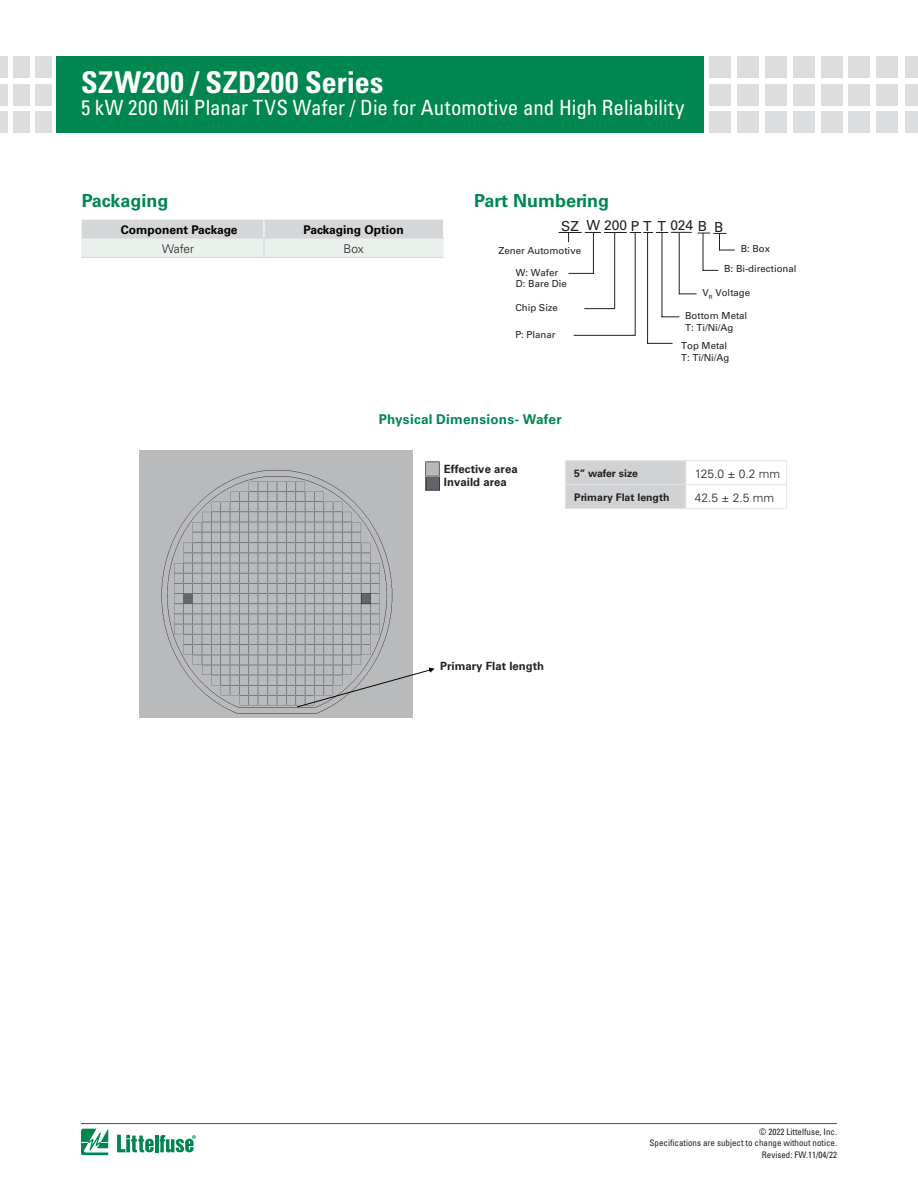
<style>
.page{position:relative;width:918px;height:1188px;background:#fff}
.page>*{position:absolute;margin:0;border:0;box-sizing:border-box;transform-origin:0 0}
.t1{font:700 condensed 30px "Univers LT Std";letter-spacing:.02em;color:#fff}
.t2{font:condensed 21px "Univers LT Std";color:#fff}
.t3{font:700 18px "Univers LT Std";color:#008751}
.image{font:13.8px "Univers LT Std";color:#231f20}
.t4{font:700 13.5px "Univers LT Std";letter-spacing:.015em;color:#008751}
.table_hd{font:700 12px "Univers LT Std";color:#000}
.Table_txt_45L_8_9{font:300 12px "Univers LT Std";color:#231f20}
.table_txt_left{font:300 12px "Univers LT Std";letter-spacing:-.02em;color:#231f20}
.table_txt{font:300 12px "Univers LT Std";color:#231f20}
.image-2{font:700 11.4px "Univers LT Std";letter-spacing:.005em;color:#231f20}
.Table_txt_55_Roman_8{font:700 10.5px "Univers LT Std";color:#231f20}
.image-3{font:9.6px/11.6px "Univers LT Std";color:#231f20}
.t5{font:condensed 9px/10.8px "Univers LT Std";color:#231f20;text-align:right}
</style>
<div class="page">
<div style="left:877px;top:56px;width:21px;height:21px;background:#dcdddf"></div>
<div style="left:877px;top:84px;width:21px;height:21px;background:#dcdddf"></div>
<div style="left:877px;top:112px;width:21px;height:21px;background:#dcdddf"></div>
<div style="left:710px;top:56px;width:21px;height:21px;background:#dcdddf"></div>
<div style="left:710px;top:84px;width:21px;height:21px;background:#dcdddf"></div>
<div style="left:710px;top:112px;width:21px;height:21px;background:#dcdddf"></div>
<div style="left:737px;top:56px;width:22px;height:21px;background:#dcdddf"></div>
<div style="left:737px;top:84px;width:22px;height:21px;background:#dcdddf"></div>
<div style="left:737px;top:112px;width:22px;height:21px;background:#dcdddf"></div>
<div style="left:793px;top:56px;width:21px;height:21px;background:#dcdddf"></div>
<div style="left:793px;top:84px;width:21px;height:21px;background:#dcdddf"></div>
<div style="left:793px;top:112px;width:21px;height:21px;background:#dcdddf"></div>
<div style="left:765px;top:56px;width:22px;height:21px;background:#dcdddf"></div>
<div style="left:765px;top:84px;width:22px;height:21px;background:#dcdddf"></div>
<div style="left:765px;top:112px;width:22px;height:21px;background:#dcdddf"></div>
<div style="left:821px;top:56px;width:21px;height:21px;background:#dcdddf"></div>
<div style="left:821px;top:84px;width:21px;height:21px;background:#dcdddf"></div>
<div style="left:821px;top:112px;width:21px;height:21px;background:#dcdddf"></div>
<div style="left:849px;top:56px;width:21px;height:21px;background:#dcdddf"></div>
<div style="left:849px;top:84px;width:21px;height:21px;background:#dcdddf"></div>
<div style="left:849px;top:112px;width:21px;height:21px;background:#dcdddf"></div>
<div style="left:905px;top:56px;width:13px;height:21px;background:#dcdddf"></div>
<div style="left:905px;top:84px;width:13px;height:21px;background:#dcdddf"></div>
<div style="left:905px;top:112px;width:13px;height:21px;background:#dcdddf"></div>
<hr style="left:81px;top:1123px;width:756px;height:1px;background:#4b4c4d">
<svg style="left:81px;top:1129px;width:27px;height:26px"></svg>
<hr style="left:155px;top:1135px;width:3px;height:17px;background:#008751">
<svg style="left:160px;top:1135px;width:36px;height:18px"></svg>
<svg style="left:117px;top:1135px;width:37px;height:17px"></svg>
<div style="left:35px;top:56px;width:16px;height:21px;background:#dcdddf"></div>
<div style="left:35px;top:84px;width:16px;height:21px;background:#dcdddf"></div>
<div style="left:35px;top:112px;width:16px;height:21px;background:#dcdddf"></div>
<div style="left:13px;top:56px;width:17px;height:21px;background:#dcdddf"></div>
<div style="left:13px;top:84px;width:17px;height:21px;background:#dcdddf"></div>
<div style="left:13px;top:112px;width:17px;height:21px;background:#dcdddf"></div>
<div style="left:0;top:56px;width:8px;height:21px;background:#dcdddf"></div>
<div style="left:0;top:84px;width:8px;height:21px;background:#dcdddf"></div>
<div style="left:0;top:112px;width:8px;height:21px;background:#dcdddf"></div>
<div style="left:56px;top:56px;width:648px;height:77px;background:#008751"></div>
<hr style="left:565px;top:460px;width:121px;height:1px;background:#e4e5e7">
<hr style="left:686px;top:460px;width:101px;height:1px;background:#e4e5e7">
<hr style="left:686px;top:484px;width:101px;height:1px;background:#e4e5e7">
<div style="left:565px;top:461px;width:122px;height:48px;background:#d1d2d4"></div>
<svg style="left:786px;top:461px;width:1px;height:47px"></svg>
<hr style="left:686px;top:508px;width:101px;height:1px;background:#e4e5e7">
<img style="left:425px;top:462px;width:15px;height:29px">
<img style="left:139px;top:451px;width:273px;height:267px">
<svg style="left:297px;top:668px;width:138px;height:39px"></svg>
<svg style="left:81px;top:219px;width:363px;height:38px;background:#dfe3e2"></svg>
<hr style="left:81px;top:257px;width:183px;height:1px;background:#d5d6d8">
<hr style="left:264px;top:257px;width:180px;height:1px;background:#d5d6d8">
<hr style="left:593px;top:233px;width:1px;height:41px;background:#231f20">
<hr style="left:614px;top:233px;width:1px;height:76px;background:#231f20">
<hr style="left:635px;top:233px;width:1px;height:102px;background:#231f20">
<hr style="left:574px;top:335px;width:61px;height:1px;background:#231f20">
<hr style="left:647px;top:233px;width:1px;height:110px;background:#231f20">
<svg style="left:648px;top:343px;width:24px;height:1px"></svg>
<hr style="left:662px;top:233px;width:1px;height:84px;background:#231f20">
<svg style="left:662px;top:317px;width:17px;height:1px"></svg>
<hr style="left:585px;top:308px;width:30px;height:1px;background:#231f20">
<svg style="left:569px;top:273px;width:24px;height:1px"></svg>
<svg style="left:559px;top:232px;width:133px;height:10px"></svg>
<hr style="left:679px;top:233px;width:1px;height:61px;background:#231f20">
<svg style="left:679px;top:294px;width:17px;height:1px"></svg>
<hr style="left:703px;top:233px;width:1px;height:37px;background:#231f20">
<svg style="left:703px;top:270px;width:15px;height:1px"></svg>
<svg style="left:698px;top:233px;width:37px;height:18px"></svg>
<h1 class="t1" style="left:81px;top:64px;width:304px">SZW200 / SZD200 Series</h1>
<h2 class="t2" style="left:81px;top:94px;width:605px">5 kW 200 Mil Planar TVS Wafer / Die for Automotive and High Reliability</h2>
<p class="t3" style="left:82px;top:191px;width:88px">Packaging</p>
<p class="t3" style="left:474px;top:191px;width:137px">Part Numbering</p>
<p class="image" style="left:561px;top:217px;width:147px">SZ W 200 P T T 024 B</p>
<p class="image-3" style="left:516px;top:267px;width:52px">W: Wafer<br>D: Bare Die</p>
<p class="image" style="left:714px;top:218px;width:11px">B</p>
<p class="table_hd" style="left:121px;top:222px;width:118px">Component Package</p>
<p class="table_hd" style="left:304px;top:222px;width:102px">Packaging Option</p>
<p class="table_txt_left" style="left:162px;top:241px;width:33px">Wafer</p>
<p class="table_txt" style="left:344px;top:241px;width:22px">Box</p>
<p class="image-3" style="left:741px;top:243px;width:31px">B: Box</p>
<p class="image-3" style="left:499px;top:245px;width:84px">Zener Automotive</p>
<p class="image-3" style="left:724px;top:263px;width:74px">B: Bi-directional</p>
<p class="image-3" style="left:702px;top:287px;width:49px">V<sub>R</sub> Voltage</p>
<p class="image-3" style="left:515px;top:302px;width:44px">Chip Size</p>
<p class="image-3" style="left:515px;top:329px;width:42px">P: Planar</p>
<p class="image-3" style="left:685px;top:310px;width:64px">Bottom Metal<br>T: Ti/Ni/Ag</p>
<p class="image-3" style="left:681px;top:340px;width:50px">Top Metal<br>T: Ti/Ni/Ag</p>
<p class="t4" style="left:379px;top:412px;width:184px">Physical Dimensions- Wafer</p>
<p class="image-2" style="left:444px;top:462px;width:75px">Effective area</p>
<p class="image-2" style="left:444px;top:475px;width:64px">Invaild area</p>
<p class="Table_txt_55_Roman_8" style="left:574px;top:467px;width:65px">5’’ wafer size</p>
<p class="Table_txt_45L_8_9" style="left:695px;top:466px;width:87px">125.0 ± 0.2 mm</p>
<p class="Table_txt_55_Roman_8" style="left:574px;top:491px;width:97px">Primary Flat length</p>
<p class="Table_txt_45L_8_9" style="left:695px;top:490px;width:81px">42.5 ± 2.5 mm</p>
<p class="image-2" style="left:440px;top:659px;width:106px">Primary Flat length</p>
<p class="t5" style="left:650px;top:1126px;width:189px">© 2022 Littelfuse, Inc.<br>Specifications are subject to change without notice.</p>
<p class="t5" style="left:762px;top:1149px;width:77px">Revised: FW.11/04/22</p>
</div>
